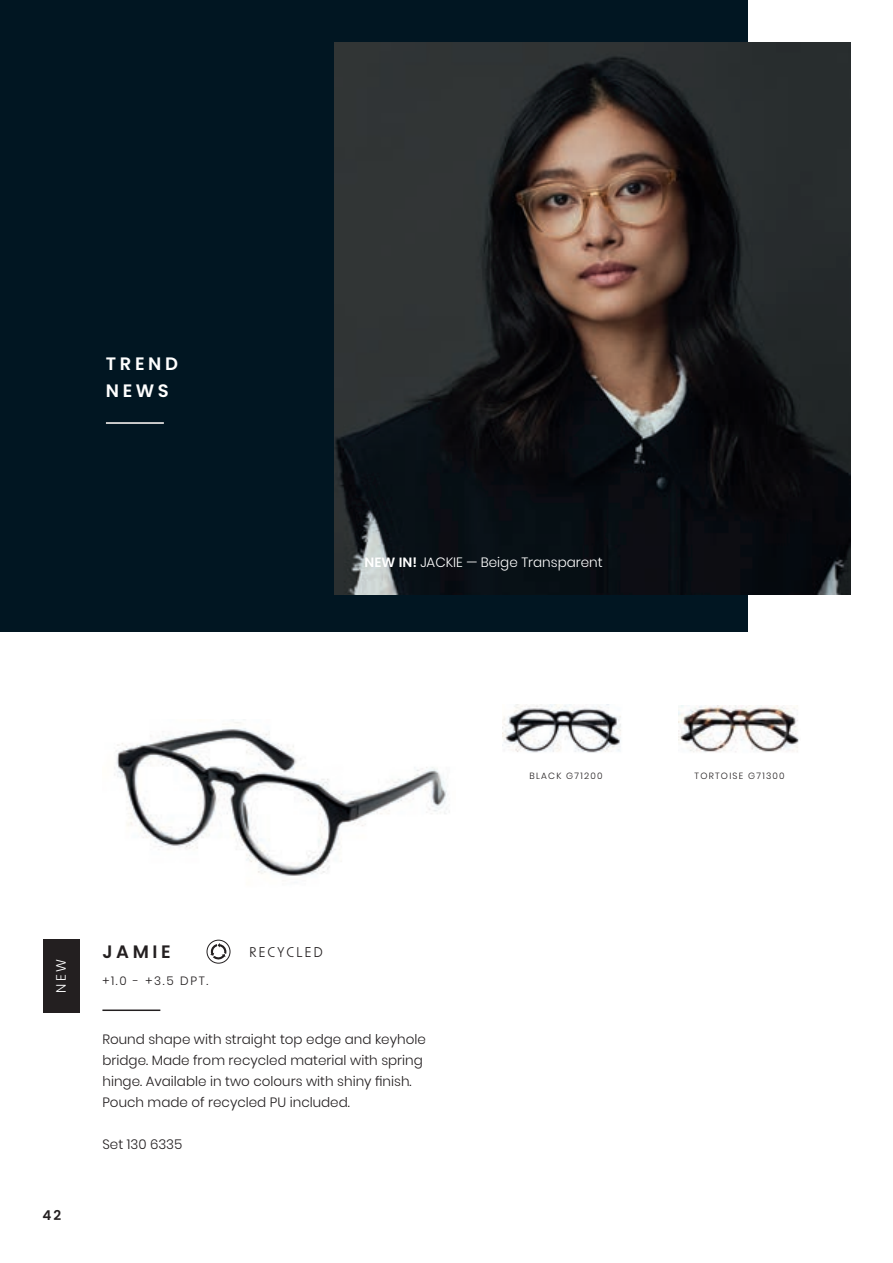
<style>
.page{position:relative;width:893px;height:1263px;background:#fff}
.page>*{position:absolute;margin:0;border:0;box-sizing:border-box;transform-origin:0 0}
._12_Semibold_Centre_Tra_200{font:600 18px "Poppins";letter-spacing:.2em;color:#fff}
._12_Semibold_Centre_Tra_200-2{font:600 18px "Poppins";letter-spacing:.2em;color:#231f20}
._12_Light_Left{font:300 13.5px/21px "Poppins";color:#231f20}
._12_Light_Left-2{font:300 13.5px "Poppins";color:#fff}
.t1{font:13.5px "New Order";letter-spacing:.15em;color:#231f20}
.t2{font:600 13.5px "Poppins";color:#231f20}
.Subheading_9_pt___All_Caps{font:300 12px "Poppins";color:#231f20}
.Subheading_9_pt___All_Caps-2{font:300 9px "Poppins";letter-spacing:.14em;color:#231f20}
.s1{font-weight:600}
</style>
<div class="page">
<div style="left:0;top:0;width:747px;height:631px;background:#011622"></div>
<img style="left:334px;top:43px;width:516px;height:551px">
<img style="left:678px;top:705px;width:121px;height:47px">
<img style="left:502px;top:704px;width:119px;height:49px">
<img style="left:114px;top:719px;width:334px;height:157px">
<div style="left:43px;top:939px;width:37px;height:74px;background:#231f20"></div>
<hr style="left:106px;top:422px;width:58px;height:2px;background:#fff">
<hr style="left:102px;top:1009px;width:58px;height:2px;background:#231f20">
<div style="left:207px;top:940px;width:23px;height:23px;border:1px solid #231f20;border-radius:50%"></div>
<svg style="left:210px;top:943px;width:17px;height:17px"></svg>
<p class="_12_Semibold_Centre_Tra_200" style="left:106px;top:353px;width:74px">TREND</p>
<p class="_12_Semibold_Centre_Tra_200" style="left:106px;top:380px;width:64px">NEWS</p>
<p class="_12_Light_Left-2" style="left:364px;top:554px;width:240px"><span class="s1">NEW IN!</span> JACKIE — Beige Transparent</p>
<p class="_12_Light_Left-2" style="left:53px;top:993px;width:36px;rotate:-90deg">NEW</p>
<p class="t2" style="left:43px;top:1207px;width:20px">42</p>
<p class="_12_Semibold_Centre_Tra_200-2" style="left:102px;top:942px;width:70px">JAMIE</p>
<p class="Subheading_9_pt___All_Caps" style="left:102px;top:974px;width:107px">+1.0 - +3.5 DPT.</p>
<p class="t1" style="left:249px;top:943px;width:76px">RECYCLED</p>
<p class="_12_Light_Left" style="left:102px;top:1029px;width:325px">Round shape with straight top edge and keyhole bridge. Made from recycled material with spring hinge. Available in two colours with shiny finish.</p>
<p class="_12_Light_Left" style="left:102px;top:1092px;width:249px">Pouch made of recycled PU included.</p>
<p class="_12_Light_Left" style="left:102px;top:1134px;width:81px">Set 130 6335</p>
<p class="Subheading_9_pt___All_Caps-2" style="left:529px;top:771px;width:75px">BLACK G71200</p>
<p class="Subheading_9_pt___All_Caps-2" style="left:694px;top:771px;width:92px">TORTOISE G71300</p>
</div>
